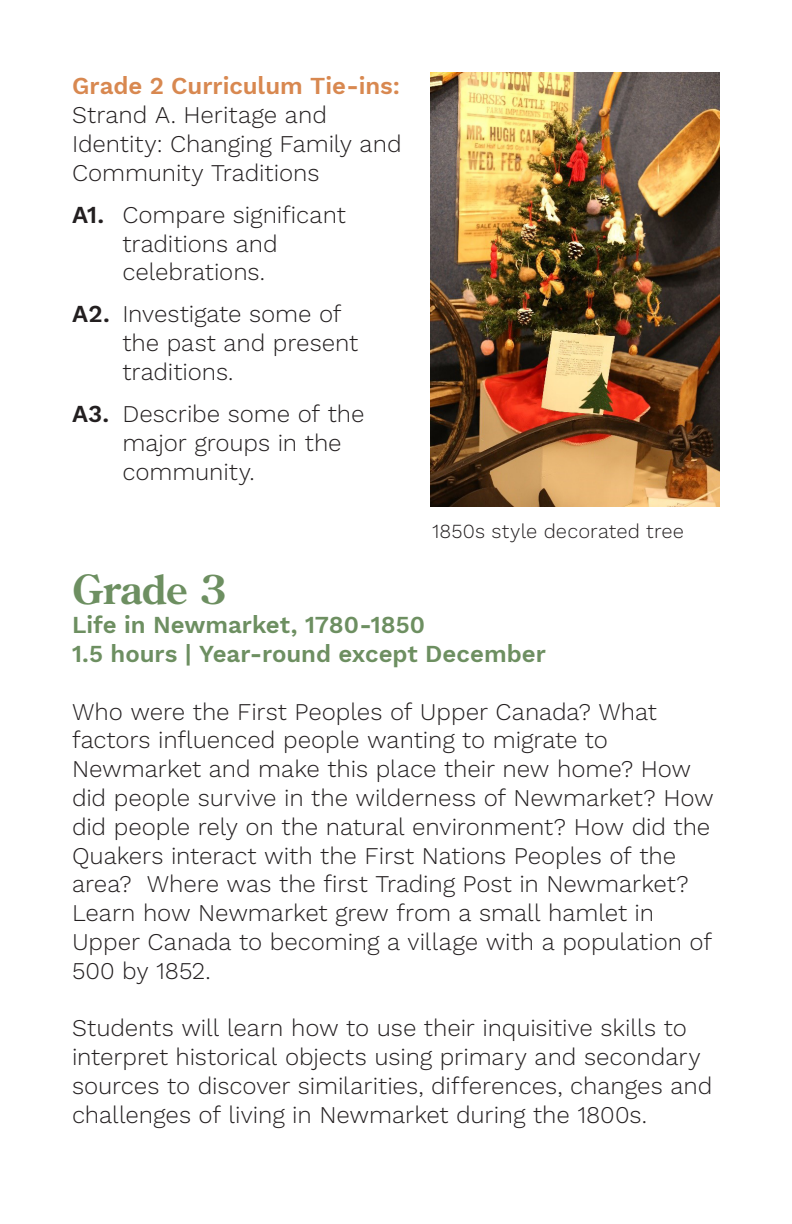
<style>
.page{position:relative;width:792px;height:1224px;background:#fff}
.page>*{position:absolute;margin:0;border:0;box-sizing:border-box;transform-origin:0 0}
.t1{font:700 40px "Century Old Style Std";letter-spacing:-.005em;color:#6d8f61}
.t2{font:300 24px/28.8px "Work Sans";letter-spacing:-.005em;color:#231f20}
.t3{font:600 24px "Work Sans";color:#6d8f61}
.t4{font:600 24px "Work Sans";color:#d88850}
.t5{font:300 20px "Work Sans";letter-spacing:.01em;color:#231f20}
.s1{font-weight:600}
</style>
<div class="page">
<img style="left:430px;top:72px;width:290px;height:435px">
<p class="t4" style="left:72px;top:68px;width:330px">Grade 2 Curriculum Tie-ins:</p>
<p class="t2" style="left:72px;top:102px;width:331px">Strand A. Heritage and<br>Identity: Changing Family and<br>Community Traditions</p>
<p class="t2" style="left:122px;top:201px;width:225px;text-indent:-50px"><span class="s1">A1.</span> Compare significant traditions and celebrations.</p>
<p class="t2" style="left:122px;top:301px;width:237px;text-indent:-50px"><span class="s1">A2.</span> Investigate some of the past and present traditions.</p>
<p class="t2" style="left:122px;top:400px;width:244px;text-indent:-50px"><span class="s1">A3.</span> Describe some of the major groups in the community.</p>
<p class="t5" style="left:432px;top:519px;width:254px">1850s style decorated tree</p>
<p class="t1" style="left:72px;top:563px;width:156px">Grade 3</p>
<p class="t3" style="left:72px;top:607px;width:355px">Life in Newmarket, 1780-1850</p>
<p class="t3" style="left:72px;top:636px;width:475px">1.5 hours | Year-round except December</p>
<p class="t2" style="left:72px;top:698px;width:643px">Who were the First Peoples of Upper Canada? What factors influenced people wanting to migrate to Newmarket and make this place their new home? How did people survive in the wilderness of Newmarket? How did people rely on the natural environment? How did the Quakers interact with the First Nations Peoples of the area? Where was the first Trading Post in Newmarket?<br>Learn how Newmarket grew from a small hamlet in Upper Canada to becoming a village with a population of 500 by 1852.</p>
<p class="t2" style="left:72px;top:1015px;width:642px">Students will learn how to use their inquisitive skills to interpret historical objects using primary and secondary sources to discover similarities, differences, changes and challenges of living in Newmarket during the 1800s.</p>
</div>
